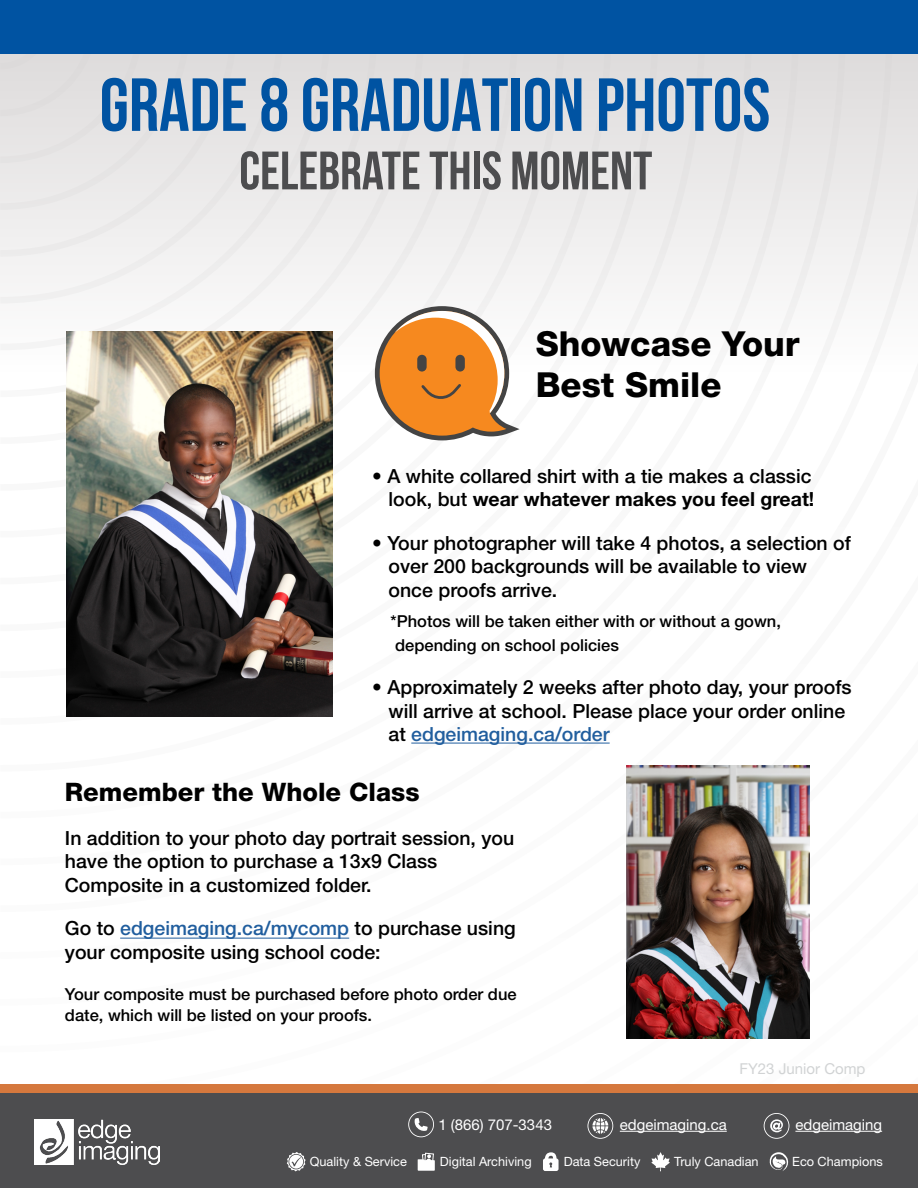
<style>
.page{position:relative;width:918px;height:1188px;background:#fff}
.page>*{position:absolute;margin:0;border:0;box-sizing:border-box;transform-origin:0 0}
.t1{font:75px "Bebas Neue";color:#0053a2}
.t2{font:54px "Bebas Neue";color:#4d4d4f}
.t3{font:800 34.5px/41.4px "Helvetica Neue LT Std";color:#000}
.t4{font:800 25.5px "Helvetica Neue LT Std";color:#000}
.t5{font:500 19.5px/23.4px "Helvetica Neue LT Std";color:#000}
.t6{font:500 16.5px/23.4px "Helvetica Neue LT Std";color:#000}
.t7{font:15px "Helvetica Neue LT Std";color:#fff}
.t8{font:15px "Helvetica Neue LT Std";color:#d1d3d4}
.t9{font:12.75px "Helvetica Neue LT Std";color:#fff}
.s1{font-weight:700}
.s2{color:#215e9e}
</style>
<div class="page">
<svg style="left:0;top:54px;width:918px;height:317px;fill:#ecebeb"></svg>
<div style="left:0;top:0;width:918px;height:54px;background:#0053a2"></div>
<hr style="left:411px;top:743px;width:199px;height:1px;background:#215e9e">
<hr style="left:120px;top:938px;width:229px;height:1px;background:#215e9e">
<svg style="left:375px;top:306px;width:145px;height:134px"></svg>
<div style="left:0;top:1084px;width:918px;height:36px;background:#d5783d"></div>
<div style="left:0;top:1094px;width:918px;height:94px;background:#4d4d4f"></div>
<img style="left:35px;top:1120px;width:125px;height:45px">
<svg style="left:408px;top:1112px;width:26px;height:25px"></svg>
<hr style="left:620px;top:1131px;width:107px;height:1px;background:#fff">
<svg style="left:588px;top:1113px;width:25px;height:26px"></svg>
<hr style="left:795px;top:1131px;width:87px;height:1px;background:#fff">
<svg style="left:764px;top:1113px;width:25px;height:26px"></svg>
<svg style="left:287px;top:1152px;width:19px;height:19px"></svg>
<svg style="left:769px;top:1152px;width:20px;height:19px"></svg>
<svg style="left:418px;top:1153px;width:17px;height:18px"></svg>
<svg style="left:543px;top:1152px;width:16px;height:19px"></svg>
<svg style="left:651px;top:1152px;width:19px;height:19px"></svg>
<img style="left:66px;top:331px;width:266px;height:386px">
<img style="left:627px;top:765px;width:182px;height:274px">
<h1 class="t1" style="left:100px;top:64px;width:672px">GRADE 8 GRADUATION PHOTOS</h1>
<h2 class="t2" style="left:239px;top:141px;width:414px">CELEBRATE THIS MOMENT</h2>
<h3 class="t3" style="left:536px;top:323px;width:265px">Showcase Your<br>Best Smile</h3>
<p class="t5" style="left:372px;top:464px;width:444px;text-align:right">• A white collared shirt with a tie makes a classic look, but <span class="s1">wear whatever makes you feel great!</span></p>
<p class="t5" style="left:389px;top:531px;width:464px;text-indent:-16px">• Your photographer will take 4 photos, a selection of over 200 backgrounds will be available to view once proofs arrive.</p>
<p class="t6" style="left:391px;top:610px;width:392px">*Photos will be taken either with or without a gown, depending on school policies</p>
<p class="t5" style="left:389px;top:675px;width:465px;text-indent:-16px">• Approximately 2 weeks after photo day, your proofs will arrive at school. Please place your order online at <span class="s2">edgeimaging.ca/order</span></p>
<h3 class="t4" style="left:65px;top:777px;width:356px">Remember the Whole Class</h3>
<p class="t5" style="left:65px;top:826px;width:451px">In addition to your photo day portrait session, you have the option to purchase a 13x9 Class<br>Composite in a customized folder.</p>
<p class="t5" style="left:65px;top:916px;width:452px">Go to <span class="s2">edgeimaging.ca/mycomp</span> to purchase using your composite using school code:</p>
<p class="t6" style="left:65px;top:983px;width:453px;line-height:21px">Your composite must be purchased before photo order due date, which will be listed on your proofs.</p>
<p class="t8" style="left:740px;top:1060px;width:127px">FY23 Junior Comp</p>
<p class="t7" style="left:439px;top:1115px;width:115px">1 (866) 707-3343</p>
<p class="t7" style="left:620px;top:1115px;width:108px">edgeimaging.ca</p>
<p class="t7" style="left:795px;top:1115px;width:88px">edgeimaging</p>
<p class="t9" style="left:310px;top:1154px;width:99px">Quality &amp; Service</p>
<p class="t9" style="left:440px;top:1154px;width:93px">Digital Archiving</p>
<p class="t9" style="left:564px;top:1154px;width:78px">Data Security</p>
<p class="t9" style="left:674px;top:1154px;width:86px">Truly Canadian</p>
<p class="t9" style="left:792px;top:1154px;width:92px">Eco Champions</p>
</div>
